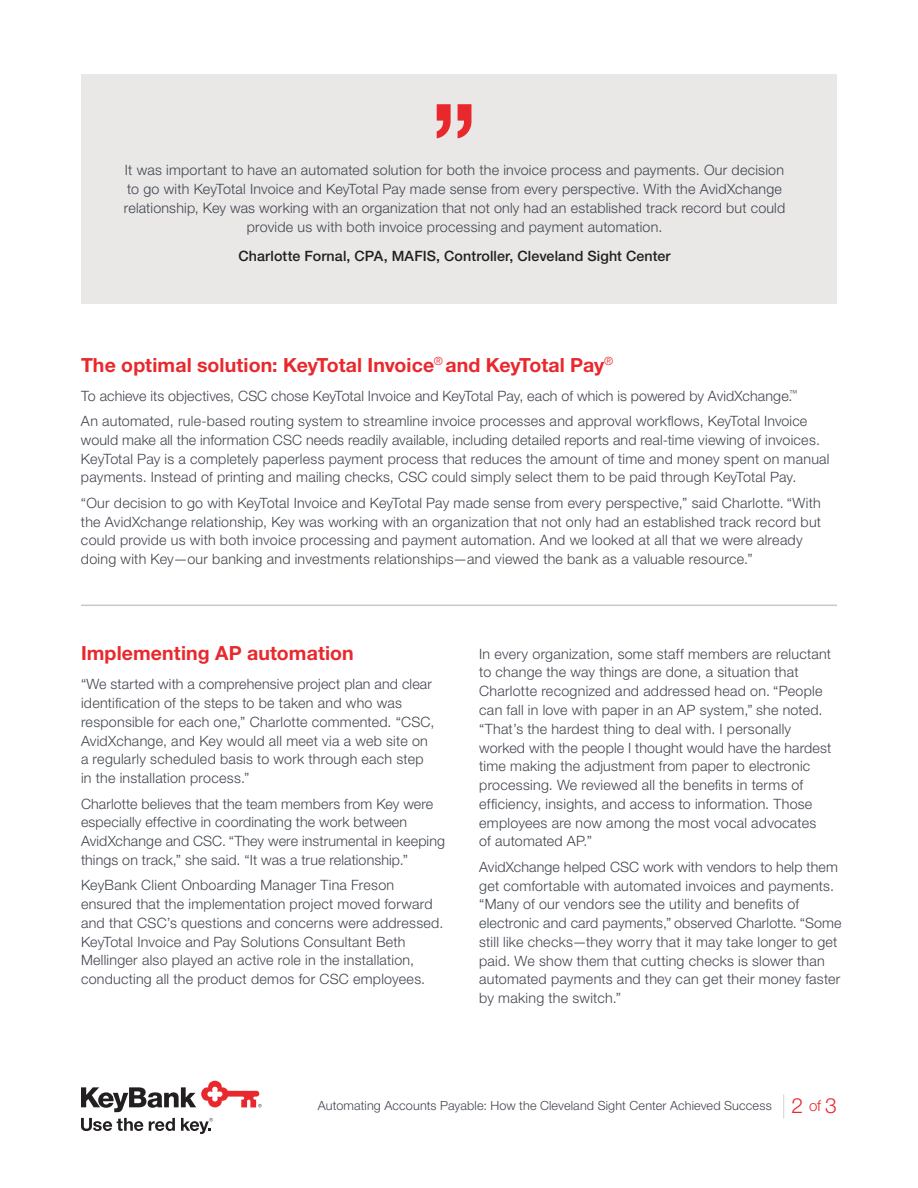
<style>
.page{position:relative;width:918px;height:1188px;background:#fff}
.page>*{position:absolute;margin:0;border:0;box-sizing:border-box;transform-origin:0 0}
.t1{font:700 19.5px "Helvetica Neue LT Std";letter-spacing:.005em;color:#e9282d}
.t2{font:300 14.25px/18.8px "Helvetica Neue LT Std";letter-spacing:.015em;color:#41464e}
.t3{font:500 14.25px "Helvetica Neue LT Std";letter-spacing:.01em;color:#231f20}
.t4{font:300 12.6px "Helvetica Neue LT Std";letter-spacing:.015em;color:#41464e}
.s1{font-size:21px;color:#e9282d}
.s2{font-size:15px;color:#e9282d}
</style>
<div class="page">
<svg style="left:783px;top:1094px;width:1px;height:24px"></svg>
<svg style="left:81px;top:1118px;width:62px;height:13px"></svg>
<svg style="left:149px;top:1118px;width:26px;height:13px"></svg>
<svg style="left:81px;top:1081px;width:181px;height:31px"></svg>
<svg style="left:181px;top:1118px;width:32px;height:16px"></svg>
<div style="left:81px;top:74px;width:756px;height:230px;background:#e9e8e7"></div>
<svg style="left:437px;top:104px;width:35px;height:34px"></svg>
<hr style="left:81px;top:605px;width:756px;height:1px;background:#c7c8ca">
<p class="t2" style="left:124px;top:161px;width:663px;text-align:center">It was important to have an automated solution for both the invoice process and payments. Our decision to go with KeyTotal Invoice and KeyTotal Pay made sense from every perspective. With the AvidXchange relationship, Key was working with an organization that not only had an established track record but could provide us with both invoice processing and payment automation.</p>
<p class="t3" style="left:238px;top:247px;width:434px">Charlotte Fornal, CPA, MAFIS, Controller, Cleveland Sight Center</p>
<h1 class="t1" style="left:81px;top:353px;width:534px">The optimal solution: KeyTotal Invoice<sup>®</sup> and KeyTotal Pay<sup>®</sup></h1>
<p class="t2" style="left:81px;top:382px;width:728px;line-height:25.5px">To achieve its objectives, CSC chose KeyTotal Invoice and KeyTotal Pay, each of which is powered by AvidXchange.<sup>™<br></sup>An automated, rule-based routing system to streamline invoice processes and approval workflows, KeyTotal Invoice</p>
<p class="t2" style="left:81px;top:430px;width:750px">would make all the information CSC needs readily available, including detailed reports and real-time viewing of invoices.<br>KeyTotal Pay is a completely paperless payment process that reduces the amount of time and money spent on manual payments. Instead of printing and mailing checks, CSC could simply select them to be paid through KeyTotal Pay.</p>
<p class="t2" style="left:81px;top:493px;width:742px">“Our decision to go with KeyTotal Invoice and KeyTotal Pay made sense from every perspective,” said Charlotte. “With the AvidXchange relationship, Key was working with an organization that not only had an established track record but could provide us with both invoice processing and payment automation. And we looked at all that we were already doing with Key—our banking and investments relationships—and viewed the bank as a valuable resource.”</p>
<h1 class="t1" style="left:81px;top:641px;width:274px">Implementing AP automation</h1>
<p class="t2" style="left:81px;top:675px;width:355px">“We started with a comprehensive project plan and clear identification of the steps to be taken and who was responsible for each one,” Charlotte commented. “CSC, AvidXchange, and Key would all meet via a web site on a regularly scheduled basis to work through each step in the installation process.”</p>
<p class="t2" style="left:81px;top:794px;width:366px">Charlotte believes that the team members from Key were especially effective in coordinating the work between AvidXchange and CSC. “They were instrumental in keeping things on track,” she said. “It was a true relationship.”</p>
<p class="t2" style="left:81px;top:876px;width:364px">KeyBank Client Onboarding Manager Tina Freson ensured that the implementation project moved forward and that CSC’s questions and concerns were addressed.<br>KeyTotal Invoice and Pay Solutions Consultant Beth Mellinger also played an active role in the installation, conducting all the product demos for CSC employees.</p>
<p class="t2" style="left:479px;top:644px;width:353px">In every organization, some staff members are reluctant to change the way things are done, a situation that Charlotte recognized and addressed head on. “People can fall in love with paper in an AP system,” she noted. “That’s the hardest thing to deal with. I personally worked with the people I thought would have the hardest time making the adjustment from paper to electronic processing. We reviewed all the benefits in terms of efficiency, insights, and access to information. Those employees are now among the most vocal advocates of automated AP.”</p>
<p class="t2" style="left:479px;top:857px;width:364px">AvidXchange helped CSC work with vendors to help them get comfortable with automated invoices and payments. “Many of our vendors see the utility and benefits of electronic and card payments,” observed Charlotte. “Some still like checks—they worry that it may take longer to get paid. We show them that cutting checks is slower than automated payments and they can get their money faster by making the switch.”</p>
<p class="t4" style="left:318px;top:1098px;width:521px">Automating Accounts Payable: How the Cleveland Sight Center Achieved Success <span class="s1">2</span> <span class="s2">of</span> <span class="s1">3</span></p>
</div>
